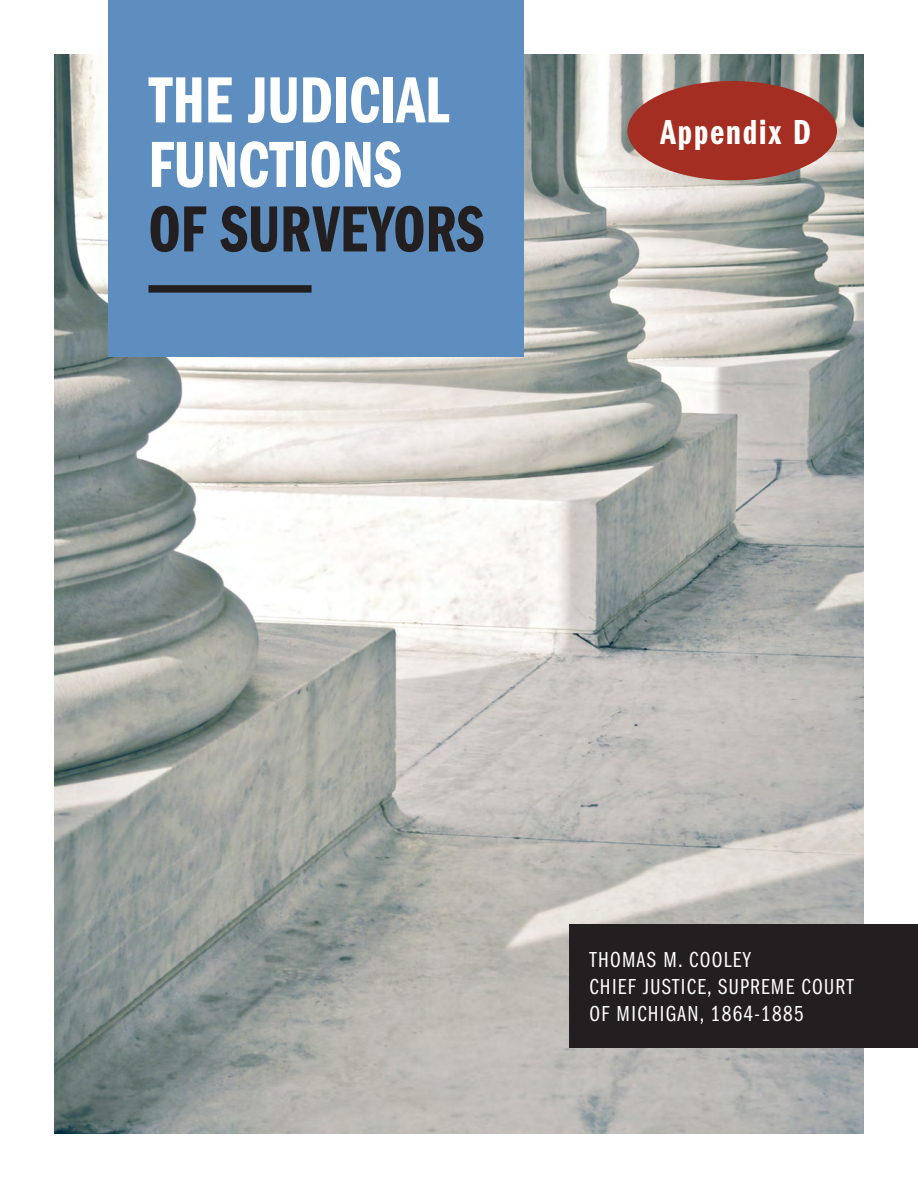
<style>
.page{position:relative;width:918px;height:1188px;background:#fff}
.page>*{position:absolute;margin:0;border:0;box-sizing:border-box;transform-origin:0 0}
.t1{font:67.5px/64.5px "Franklin Gothic Demi Cmpr";color:#fff}
.t2{font:36px "Franklin Gothic Demi Cmpr";letter-spacing:.06em;color:#fff}
.t3{font:22.5px/27px "Franklin Gothic Book Cmpr";letter-spacing:.06em;color:#fff}
.s1{color:#231f20}
</style>
<div class="page">
<img style="left:54px;top:54px;width:810px;height:1080px">
<div style="left:108px;top:0;width:416px;height:356px;background:#5d8ebf"></div>
<div style="left:148px;top:285px;width:164px;height:8px;background:#231f20"></div>
<div style="left:569px;top:924px;width:349px;height:124px;background:#231f20"></div>
<div style="left:627px;top:81px;width:210px;height:99px;background:#a42e21;border-radius:50%"></div>
<p class="t1" style="left:148px;top:69px;width:337px">THE JUDICIAL<br>FUNCTIONS<br><span class="s1">OF SURVEYORS</span></p>
<p class="t2" style="left:660px;top:112px;width:152px">Appendix D</p>
<p class="t3" style="left:589px;top:947px;width:266px">THOMAS M. COOLEY<br>CHIEF JUSTICE, SUPREME COURT<br>OF MICHIGAN, 1864-1885</p>
</div>
